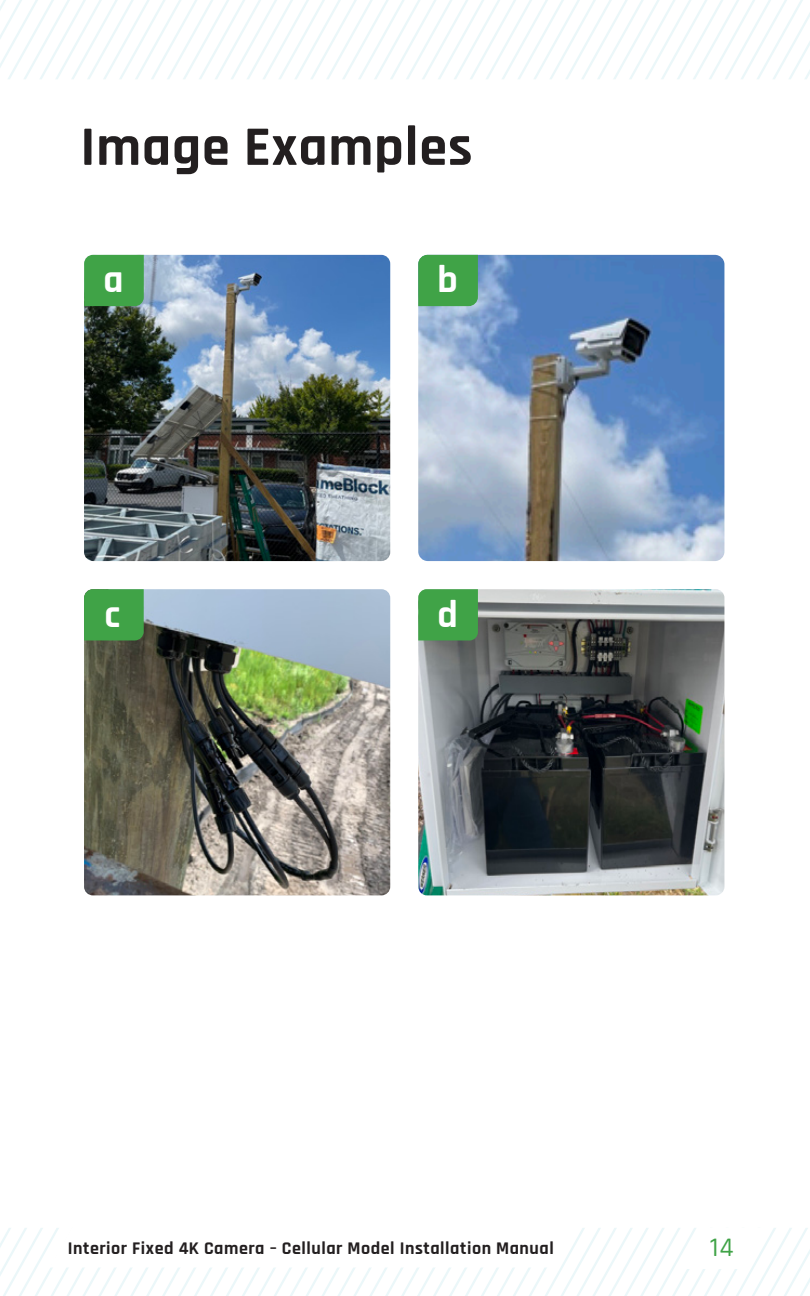
<style>
.page{position:relative;width:810px;height:1296px;background:#fff}
.page>*{position:absolute;margin:0;border:0;box-sizing:border-box;transform-origin:0 0}
.t1{font:700 56.25px "Rajdhani";letter-spacing:.015em;color:#231f20}
.t2{font:700 38.7px "Rajdhani";color:#fff}
.t3{font:500 27px "Rajdhani";color:#40a347}
.t4{font:700 18px "Rajdhani";letter-spacing:.03em;color:#231f20}
</style>
<div class="page">
<img style="left:418px;top:589px;width:306px;height:306px">
<div style="left:418px;top:589px;width:60px;height:51px;background:#40a347"></div>
<img style="left:84px;top:589px;width:306px;height:306px">
<div style="left:84px;top:589px;width:60px;height:51px;background:#40a347"></div>
<img style="left:418px;top:255px;width:306px;height:306px">
<div style="left:418px;top:255px;width:60px;height:51px;background:#40a347"></div>
<svg style="left:0;top:0;width:810px;height:79px"></svg>
<img style="left:84px;top:255px;width:306px;height:306px">
<div style="left:84px;top:255px;width:60px;height:51px;background:#40a347"></div>
<svg style="left:0;top:1228px;width:810px;height:68px"></svg>
<h1 class="t1" style="left:80px;top:113px;width:394px">Image Examples</h1>
<h2 class="t2" style="left:104px;top:256px;width:22px">a</h2>
<h2 class="t2" style="left:437px;top:256px;width:22px">b</h2>
<h2 class="t2" style="left:104px;top:591px;width:17px">c</h2>
<h2 class="t2" style="left:437px;top:591px;width:22px">d</h2>
<p class="t4" style="left:68px;top:1237px;width:488px">Interior Fixed 4K Camera – Cellular Model Installation Manual</p>
<h3 class="t3" style="left:710px;top:1231px;width:25px">14</h3>
</div>
